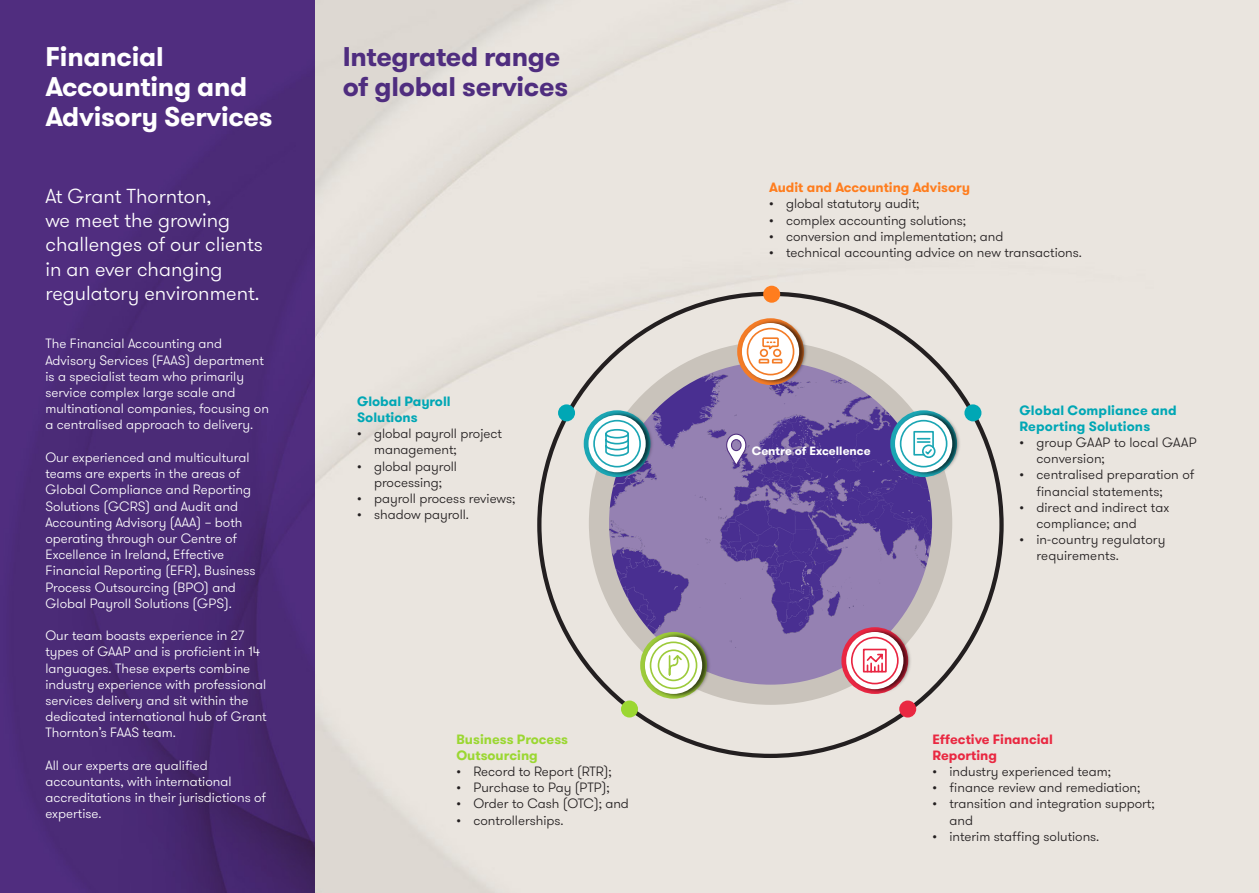
<style>
.page{position:relative;width:1259px;height:893px;background:#fff}
.page>*{position:absolute;margin:0;border:0;box-sizing:border-box;transform-origin:0 0}
._03_Headline_three_M{font:700 27px/30px "GT Walsheim Pro";letter-spacing:-.01em;color:#fff}
._03_Headline_three_M-2{font:700 27px "GT Walsheim Pro";letter-spacing:-.01em;color:#4f2d7f}
._03_Headline_three_M-3{font:300 20.25px/24.3px "GT Walsheim Pro";color:#fff}
._03_Headline_three_M-4{font:300 13.5px/16.2px "GT Walsheim Pro";color:#fff}
.t1{font:300 13.5px/16.2px "GT Walsheim Pro";color:#231f20}
.Paragraph_Style_5{font:700 13.5px/16.2px "GT Walsheim Pro";letter-spacing:.005em;color:#00a7b5}
.Paragraph_Style_5-2{font:700 13.5px "GT Walsheim Pro";color:#e92841}
.Paragraph_Style_5-3{font:700 13.5px "GT Walsheim Pro";color:#ff7d1e}
.Paragraph_Style_5-4{font:700 13.5px/16.2px "GT Walsheim Pro";color:#9bd732}
.Paragraph_Style_5-5{font:700 12px "GT Walsheim Pro";color:#fff}
</style>
<div class="page">
<img style="left:314px;top:0;width:945px;height:893px">
<img style="left:600px;top:368px;width:340px;height:312px">
<img style="left:0;top:0;width:314px;height:893px">
<div style="left:589px;top:341px;width:363px;height:364px;border:20px solid #c9c3bb;border-radius:50%"></div>
<img style="left:740px;top:317px;width:69px;height:69px">
<div style="left:742px;top:323px;width:57px;height:57px;background:#fff;border-radius:50%"></div>
<svg style="left:746px;top:328px;width:48px;height:47px"></svg>
<img style="left:893px;top:409px;width:69px;height:69px">
<div style="left:895px;top:415px;width:57px;height:57px;background:#fff;border-radius:50%"></div>
<svg style="left:900px;top:420px;width:47px;height:47px"></svg>
<img style="left:643px;top:631px;width:69px;height:69px">
<div style="left:645px;top:637px;width:57px;height:57px;background:#fff;border-radius:50%"></div>
<svg style="left:650px;top:641px;width:47px;height:48px"></svg>
<img style="left:844px;top:626px;width:69px;height:69px">
<div style="left:846px;top:632px;width:57px;height:57px;background:#fff;border-radius:50%"></div>
<svg style="left:851px;top:637px;width:47px;height:47px"></svg>
<img style="left:586px;top:409px;width:69px;height:69px">
<div style="left:588px;top:415px;width:57px;height:57px;background:#fff;border-radius:50%"></div>
<svg style="left:593px;top:420px;width:48px;height:47px"></svg>
<div style="left:763px;top:286px;width:17px;height:17px;background:#ff7d1e;border-radius:50%"></div>
<div style="left:964px;top:404px;width:17px;height:17px;background:#00a7b5;border-radius:50%"></div>
<div style="left:558px;top:404px;width:17px;height:17px;background:#00a7b5;border-radius:50%"></div>
<div style="left:621px;top:700px;width:17px;height:17px;background:#9bd732;border-radius:50%"></div>
<div style="left:899px;top:700px;width:17px;height:17px;background:#e92841;border-radius:50%"></div>
<svg style="left:725px;top:433px;width:22px;height:34px"></svg>
<p class="_03_Headline_three_M" style="left:45px;top:42px;width:229px">Financial<br>Accounting and<br>Advisory Services</p>
<p class="_03_Headline_three_M-2" style="left:343px;top:39px;width:219px">Integrated range</p>
<p class="_03_Headline_three_M-2" style="left:343px;top:69px;width:227px">of global services</p>
<p class="_03_Headline_three_M-3" style="left:45px;top:184px;width:219px">At Grant Thornton,<br>we meet the growing challenges of our clients in an ever changing regulatory environment.</p>
<p class="_03_Headline_three_M-4" style="left:45px;top:336px;width:225px">The Financial Accounting and Advisory Services (FAAS) department is a specialist team who primarily service complex large scale and multinational companies, focusing on a centralised approach to delivery.</p>
<p class="_03_Headline_three_M-4" style="left:45px;top:449px;width:212px">Our experienced and multicultural teams are experts in the areas of Global Compliance and Reporting Solutions (GCRS) and Audit and Accounting Advisory (AAA) – both operating through our Centre of Excellence in Ireland, Effective Financial Reporting (EFR), Business Process Outsourcing (BPO) and Global Payroll Solutions (GPS).</p>
<p class="_03_Headline_three_M-4" style="left:45px;top:628px;width:223px">Our team boasts experience in 27 types of GAAP and is proficient in 14 languages. These experts combine industry experience with professional services delivery and sit within the dedicated international hub of Grant Thornton’s FAAS team.</p>
<p class="_03_Headline_three_M-4" style="left:45px;top:757px;width:222px">All our experts are qualified accountants, with international accreditations in their jurisdictions of expertise.</p>
<p class="Paragraph_Style_5" style="left:357px;top:393px;width:95px">Global Payroll</p>
<p class="Paragraph_Style_5" style="left:357px;top:409px;width:62px">Solutions</p>
<p class="t1" style="left:374px;top:426px;width:129px;text-indent:-17px">• global payroll project management;</p>
<p class="t1" style="left:357px;top:458px;width:101px;text-align:center">• global payroll processing;</p>
<p class="t1" style="left:357px;top:491px;width:160px">• payroll process reviews;</p>
<p class="t1" style="left:357px;top:507px;width:113px">• shadow payroll.</p>
<p class="Paragraph_Style_5-4" style="left:456px;top:731px;width:113px">Business Process<br>Outsourcing</p>
<p class="t1" style="left:456px;top:764px;width:157px">• Record to Report (RTR);</p>
<p class="t1" style="left:456px;top:780px;width:155px">• Purchase to Pay (PTP);</p>
<p class="t1" style="left:456px;top:796px;width:174px">• Order to Cash (OTC); and</p>
<p class="t1" style="left:456px;top:812px;width:109px">• controllerships.</p>
<p class="Paragraph_Style_5-3" style="left:769px;top:179px;width:202px">Audit and Accounting Advisory</p>
<p class="t1" style="left:769px;top:196px;width:152px">• global statutory audit;</p>
<p class="t1" style="left:769px;top:212px;width:198px">• complex accounting solutions;</p>
<p class="t1" style="left:769px;top:228px;width:236px">• conversion and implementation; and</p>
<p class="t1" style="left:769px;top:244px;width:314px">• technical accounting advice on new transactions.</p>
<p class="Paragraph_Style_5-5" style="left:752px;top:443px;width:120px">Centre of Excellence</p>
<p class="Paragraph_Style_5" style="left:1019px;top:402px;width:159px">Global Compliance and<br>Reporting Solutions</p>
<p class="t1" style="left:1036px;top:434px;width:162px;text-indent:-17px">• group GAAP to local GAAP conversion;</p>
<p class="t1" style="left:1036px;top:467px;width:159px;text-indent:-17px">• centralised preparation of financial statements;</p>
<p class="t1" style="left:1036px;top:499px;width:134px;text-indent:-17px">• direct and indirect tax compliance; and</p>
<p class="t1" style="left:1036px;top:532px;width:131px;text-indent:-17px">• in-country regulatory requirements.</p>
<p class="Paragraph_Style_5-2" style="left:932px;top:730px;width:122px">Effective Financial</p>
<p class="Paragraph_Style_5-2" style="left:932px;top:746px;width:66px">Reporting</p>
<p class="t1" style="left:932px;top:764px;width:180px">• industry experienced team;</p>
<p class="t1" style="left:932px;top:780px;width:209px">• finance review and remediation;</p>
<p class="t1" style="left:949px;top:796px;width:207px;text-indent:-17px">• transition and integration support; and</p>
<p class="t1" style="left:932px;top:828px;width:168px">• interim staffing solutions.</p>
</div>
